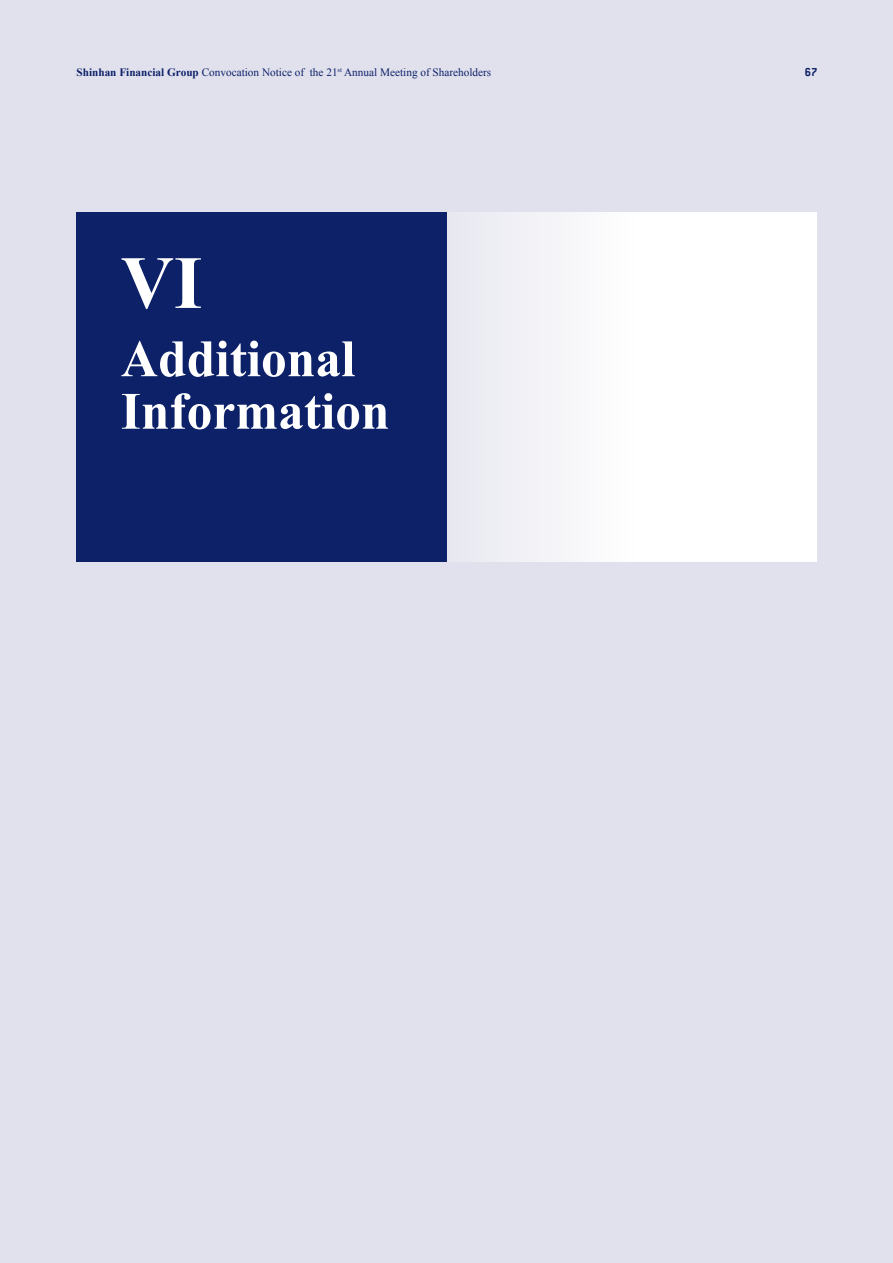
<style>
.page{position:relative;width:893px;height:1263px;background:#e1e1ed}
.page>*{position:absolute;margin:0;border:0;box-sizing:border-box;transform-origin:0 0}
.t1{font:700 75px "Times New Roman";color:#fff}
.t2{font:700 52.5px "Times New Roman";color:#fff}
.t3{font:700 12.75px "Conduit ITC";color:#0d2169}
.t4{font:11.25px "Times New Roman";color:#0d2169}
.s1{font-weight:700}
</style>
<div class="page">
<svg style="left:446px;top:212px;width:371px;height:349px;fill:#fefefe"></svg>
<div style="left:76px;top:212px;width:370px;height:349px;background:#0d2169"></div>
<p class="t4" style="left:77px;top:64px;width:416px"><span class="s1">Shinhan Financial Group</span> Convocation Notice of the 21<sup>st</sup> Annual Meeting of Shareholders</p>
<p class="t3" style="left:805px;top:65px;width:14px">67</p>
<p class="t1" style="left:121px;top:229px;width:83px">VI</p>
<p class="t2" style="left:121px;top:321px;width:236px">Additional</p>
<p class="t2" style="left:121px;top:373px;width:270px">Information</p>
</div>
